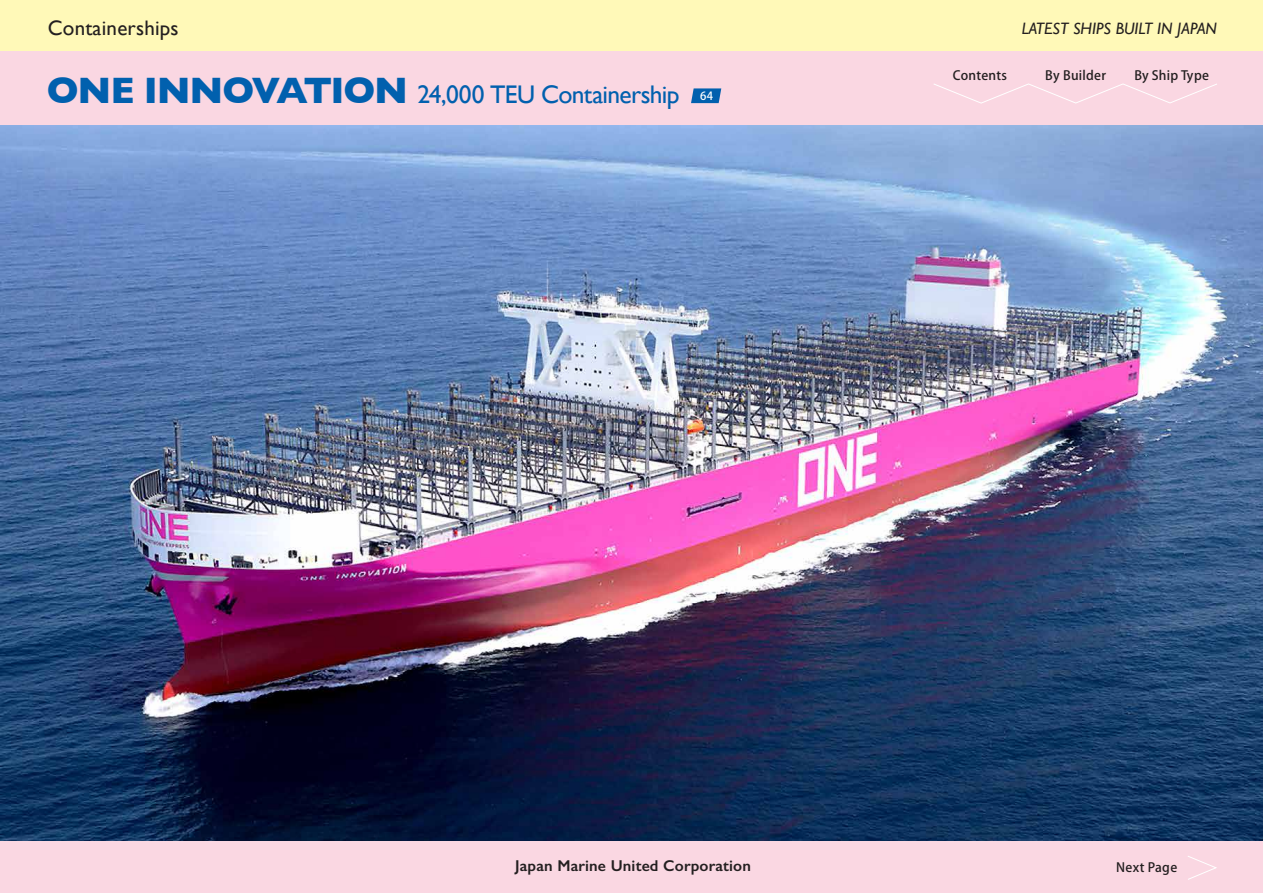
<style>
.page{position:relative;width:1263px;height:893px;background:#fff}
.page>*{position:absolute;margin:0;border:0;box-sizing:border-box;transform-origin:0 0}
.船名{font:700 37.5px "Gill Sans";letter-spacing:-.03em;color:#0160ae}
.船名-2{font:25.5px "Gill Sans";letter-spacing:-.025em;color:#0160ae}
.Page_title{font:21px "Gill Sans";letter-spacing:.01em;color:#231f20}
.Latest{font:italic 16.5px "Gill Sans";color:#231f20}
.会社名{font:600 15.75px "Gill Sans";letter-spacing:.01em;color:#231f20}
.t1{font:500 12.75px "Koz Go Pr 6 N";letter-spacing:.02em;color:#231f20}
.Ship_namber{font:500 11.25px "Koz Go Pr 6 N";color:#fff}
</style>
<div class="page">
<div style="left:0;top:0;width:1263px;height:51px;background:#fff9b8"></div>
<div style="left:1px;top:51px;width:1262px;height:74px;background:#fad7e2"></div>
<div style="left:0;top:840px;width:1263px;height:53px;background:#fad7e2"></div>
<img style="left:0;top:125px;width:1263px;height:715px">
<svg style="left:691px;top:88px;width:30px;height:15px"></svg>
<svg style="left:1188px;top:856px;width:29px;height:24px"></svg>
<svg style="left:934px;top:83px;width:283px;height:21px"></svg>
<p class="Page_title" style="left:48px;top:15px;width:132px">Containerships</p>
<p class="船名" style="left:47px;top:61px;width:363px">ONE INNOVATION</p>
<p class="船名-2" style="left:417px;top:79px;width:264px">24,000 TEU Containership</p>
<p class="Ship_namber" style="left:700px;top:90px;width:14px">64</p>
<p class="t1" style="left:953px;top:69px;width:56px">Contents</p>
<p class="Latest" style="left:1022px;top:19px;width:197px">LATEST SHIPS BUILT IN JAPAN</p>
<p class="t1" style="left:1134px;top:69px;width:76px">By Ship Type</p>
<p class="t1" style="left:1045px;top:69px;width:62px">By Builder</p>
<p class="会社名" style="left:515px;top:856px;width:237px">Japan Marine United Corporation</p>
<p class="t1" style="left:1116px;top:860px;width:63px">Next Page</p>
</div>
